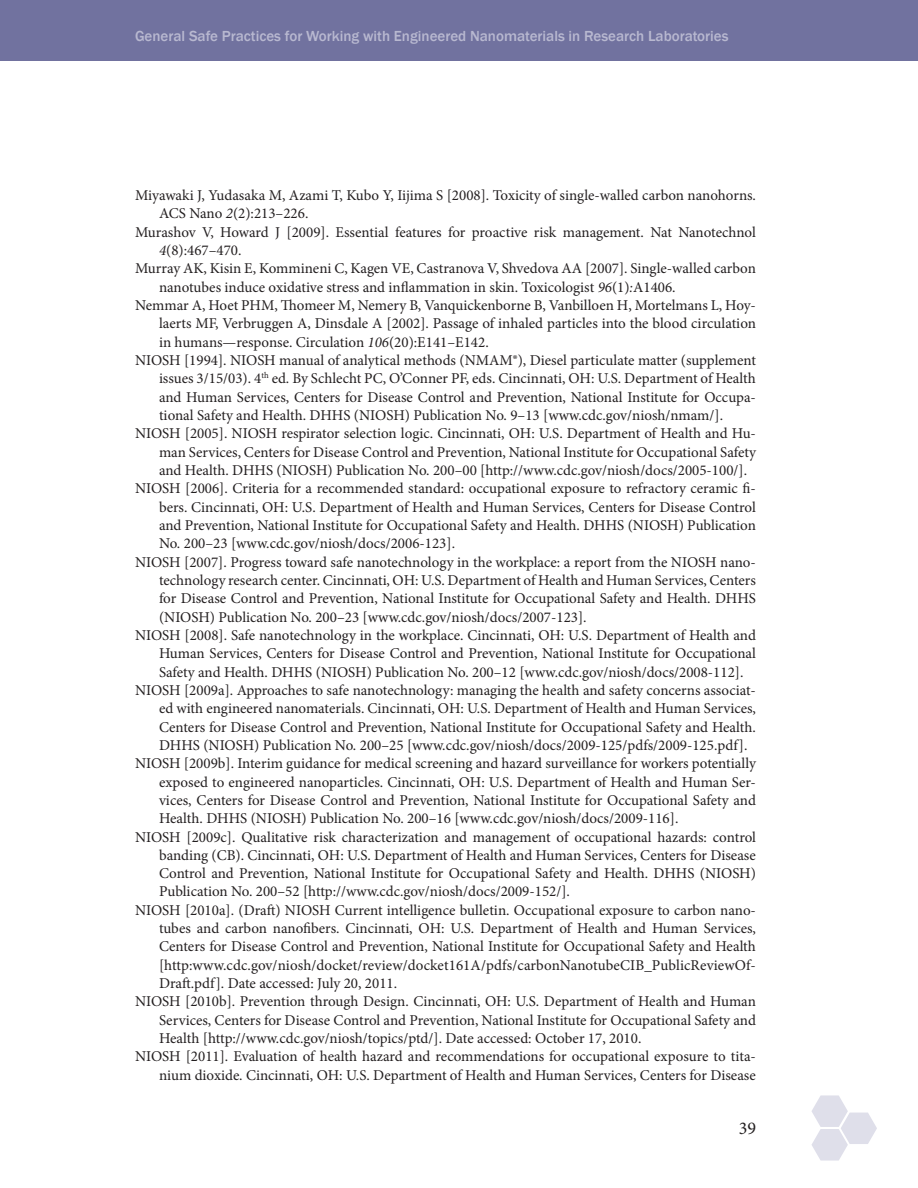
<style>
.page{position:relative;width:918px;height:1188px;background:#fff}
.page>*{position:absolute;margin:0;border:0;box-sizing:border-box;transform-origin:0 0}
.t1{font:18px "Minion Pro";color:#231f20}
.References{font:15px/18.3px "Minion Pro";color:#231f20;text-align:justify}
.t2{font:500 15px "Franklin Gothic";color:#b8b8d0}
.s1{font-style:italic}
</style>
<div class="page">
<div style="left:0;top:0;width:918px;height:61px;background:#71729f"></div>
<svg style="left:811px;top:1095px;width:66px;height:66px"></svg>
<p class="t2" style="left:135px;top:27px;width:595px">General Safe Practices for Working with Engineered Nanomaterials in Research Laboratories</p>
<p class="References" style="left:159px;top:186px;width:599px;text-indent:-24px">Miyawaki J, Yudasaka M, Azami T, Kubo Y, Iijima S [2008]. Toxicity of single-walled carbon nanohorns.<br>ACS Nano <span class="s1">2</span>(2):213–226.</p>
<p class="References" style="left:159px;top:223px;width:598px;text-indent:-24px">Murashov V, Howard J [2009]. Essential features for proactive risk management. Nat Nanotechnol<br><span class="s1">4</span>(8):467–470.</p>
<p class="References" style="left:159px;top:259px;width:598px;text-indent:-24px">Murray AK, Kisin E, Kommineni C, Kagen VE, Castranova V, Shvedova AA [2007]. Single-walled carbon nanotubes induce oxidative stress and inflammation in skin. Toxicologist <span class="s1">96</span>(1)<span class="s1">:</span>A1406.</p>
<p class="References" style="left:159px;top:296px;width:599px;text-indent:-24px">Nemmar A, Hoet PHM, Thomeer M, Nemery B, Vanquickenborne B, Vanbilloen H, Mortelmans L, Hoy&shy;laerts MF, Verbruggen A, Dinsdale A [2002]. Passage of inhaled particles into the blood circulation in humans—response. Circulation <span class="s1">106</span>(20):E141–E142.</p>
<p class="References" style="left:159px;top:351px;width:599px;text-indent:-24px">NIOSH [1994]. NIOSH manual of analytical methods (NMAM®), Diesel particulate matter (supplement issues 3/15/03). 4<sup>th</sup> ed. By Schlecht PC, O’Conner PF, eds. Cincinnati, OH: U.S. Department of Health and Human Services, Centers for Disease Control and Prevention, National Institute for Occupa&shy;tional Safety and Health. DHHS (NIOSH) Publication No. 9–13 [www.cdc.gov/niosh/nmam/].</p>
<p class="References" style="left:159px;top:424px;width:598px;text-indent:-24px">NIOSH [2005]. NIOSH respirator selection logic. Cincinnati, OH: U.S. Department of Health and Hu&shy;man Services, Centers for Disease Control and Prevention, National Institute for Occupational Safety and Health. DHHS (NIOSH) Publication No. 200–00 [http://www.cdc.gov/niosh/docs/2005-100/].</p>
<p class="References" style="left:159px;top:479px;width:598px;text-indent:-24px">NIOSH [2006]. Criteria for a recommended standard: occupational exposure to refractory ceramic fi&shy;bers. Cincinnati, OH: U.S. Department of Health and Human Services, Centers for Disease Control and Prevention, National Institute for Occupational Safety and Health. DHHS (NIOSH) Publication No. 200–23 [www.cdc.gov/niosh/docs/2006-123].</p>
<p class="References" style="left:159px;top:553px;width:599px;text-indent:-24px">NIOSH [2007]. Progress toward safe nanotechnology in the workplace: a report from the NIOSH nano&shy;technology research center. Cincinnati, OH: U.S. Department of Health and Human Services, Centers for Disease Control and Prevention, National Institute for Occupational Safety and Health. DHHS (NIOSH) Publication No. 200–23 [www.cdc.gov/niosh/docs/2007-123].</p>
<p class="References" style="left:159px;top:626px;width:599px;text-indent:-24px">NIOSH [2008]. Safe nanotechnology in the workplace. Cincinnati, OH: U.S. Department of Health and Human Services, Centers for Disease Control and Prevention, National Institute for Occupational Safety and Health. DHHS (NIOSH) Publication No. 200–12 [www.cdc.gov/niosh/docs/2008-112].</p>
<p class="References" style="left:159px;top:681px;width:599px;text-indent:-24px">NIOSH [2009a]. Approaches to safe nanotechnology: managing the health and safety concerns associat&shy;ed with engineered nanomaterials. Cincinnati, OH: U.S. Department of Health and Human Services, Centers for Disease Control and Prevention, National Institute for Occupational Safety and Health.<br>DHHS (NIOSH) Publication No. 200–25 [www.cdc.gov/niosh/docs/2009-125/pdfs/2009-125.pdf].</p>
<p class="References" style="left:159px;top:754px;width:599px;text-indent:-24px">NIOSH [2009b]. Interim guidance for medical screening and hazard surveillance for workers potentially exposed to engineered nanoparticles. Cincinnati, OH: U.S. Department of Health and Human Ser&shy;vices, Centers for Disease Control and Prevention, National Institute for Occupational Safety and Health. DHHS (NIOSH) Publication No. 200–16 [www.cdc.gov/niosh/docs/2009-116].</p>
<p class="References" style="left:159px;top:828px;width:599px;text-indent:-24px">NIOSH [2009c]. Qualitative risk characterization and management of occupational hazards: control banding (CB). Cincinnati, OH: U.S. Department of Health and Human Services, Centers for Disease Control and Prevention, National Institute for Occupational Safety and Health. DHHS (NIOSH)<br>Publication No. 200–52 [http://www.cdc.gov/niosh/docs/2009-152/].</p>
<p class="References" style="left:159px;top:901px;width:599px;text-indent:-24px">NIOSH [2010a]. (Draft) NIOSH Current intelligence bulletin. Occupational exposure to carbon nano&shy;tubes and carbon nanofibers. Cincinnati, OH: U.S. Department of Health and Human Services, Centers for Disease Control and Prevention, National Institute for Occupational Safety and Health [http:www.cdc.gov/niosh/docket/review/docket161A/pdfs/carbonNanotubeCIB_PublicReviewOf-Draft.pdf]. Date accessed: July 20, 2011.</p>
<p class="References" style="left:159px;top:993px;width:598px;text-indent:-24px">NIOSH [2010b]. Prevention through Design. Cincinnati, OH: U.S. Department of Health and Human Services, Centers for Disease Control and Prevention, National Institute for Occupational Safety and Health [http://www.cdc.gov/niosh/topics/ptd/]. Date accessed: October 17, 2010.</p>
<p class="References" style="left:135px;top:1048px;width:622px;text-align:right">NIOSH [2011]. Evaluation of health hazard and recommendations for occupational exposure to tita&shy;nium dioxide. Cincinnati, OH: U.S. Department of Health and Human Services, Centers for Disease</p>
<p class="t1" style="left:739px;top:1116px;width:19px">39</p>
</div>
